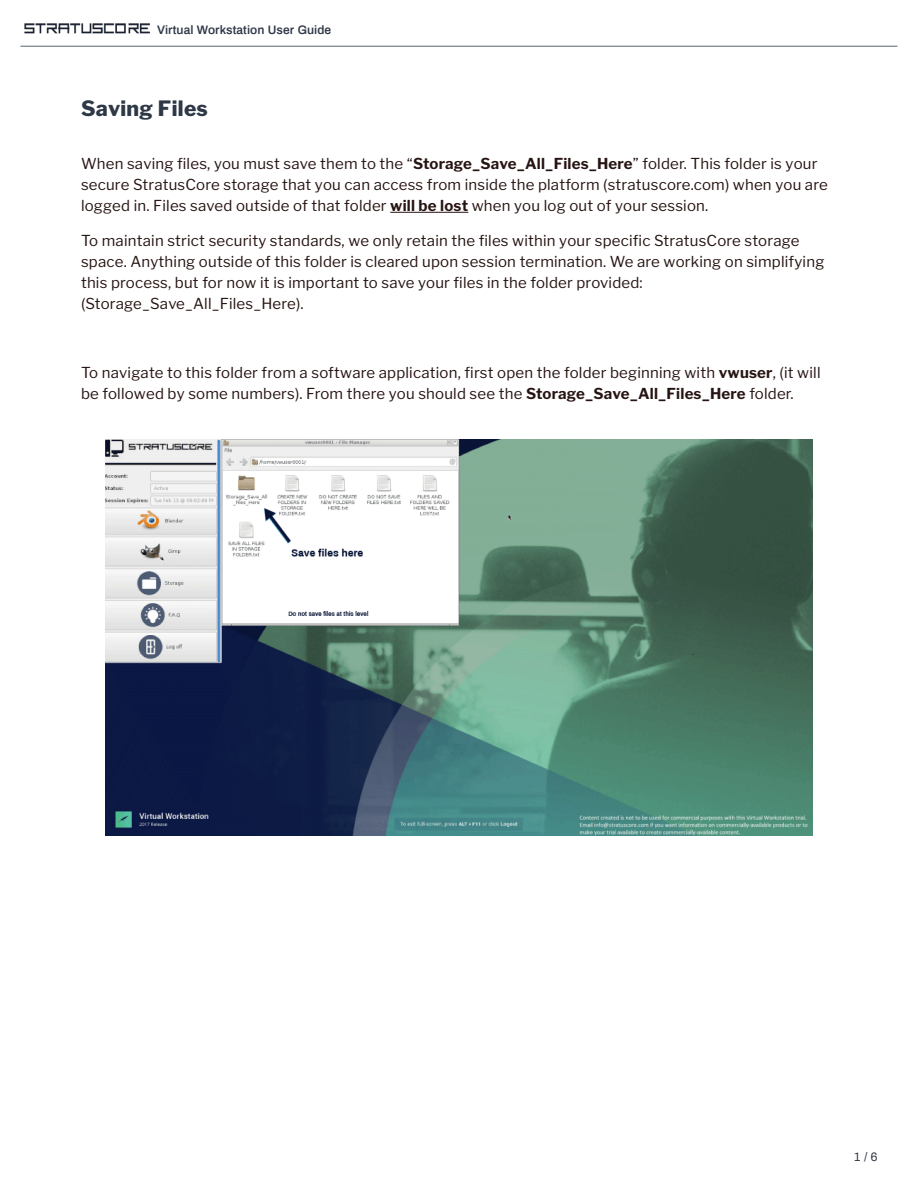
<style>
.page{position:relative;width:918px;height:1188px;background:#fff}
.page>*{position:absolute;margin:0;border:0;box-sizing:border-box;transform-origin:0 0}
.Big_Title{font:800 21px "Libre Franklin";letter-spacing:.015em;color:#2e3847}
.Body{font:15px/21px "Libre Franklin";letter-spacing:.015em;color:#261412}
.t1{font:600 12px "Archivo";letter-spacing:.005em;color:#2e3847}
.t2{font:12px "Archivo";color:#2e3847}
.s1{font-weight:700}
</style>
<div class="page">
<img style="left:24px;top:23px;width:126px;height:11px">
<hr style="left:21px;top:46px;width:876px;height:1px;background:#596173">
<hr style="left:390px;top:212px;width:78px;height:1px;background:#261412">
<img style="left:106px;top:440px;width:706px;height:396px">
<p class="t1" style="left:157px;top:21px;width:176px">Virtual Workstation User Guide</p>
<p class="Big_Title" style="left:81px;top:96px;width:128px">Saving Files</p>
<p class="Body" style="left:81px;top:153px;width:748px">When saving files, you must save them to the “<span class="s1">Storage_Save_All_Files_Here</span>” folder. This folder is your secure StratusCore storage that you can access from inside the platform (stratuscore.com) when you are logged in. Files saved outside of that folder <span class="s1">will be lost</span> when you log out of your session.</p>
<p class="Body" style="left:81px;top:230px;width:745px">To maintain strict security standards, we only retain the files within your specific StratusCore storage space. Anything outside of this folder is cleared upon session termination. We are working on simplifying this process, but for now it is important to save your files in the folder provided: (Storage_Save_All_Files_Here).</p>
<p class="Body" style="left:81px;top:362px;width:741px">To navigate to this folder from a software application, first open the folder beginning with <span class="s1">vwuser</span>, (it will be followed by some numbers). From there you should see the <span class="s1">Storage_Save_All_Files_Here</span> folder.</p>
<p class="t2" style="left:854px;top:1149px;width:25px">1 / 6</p>
</div>
